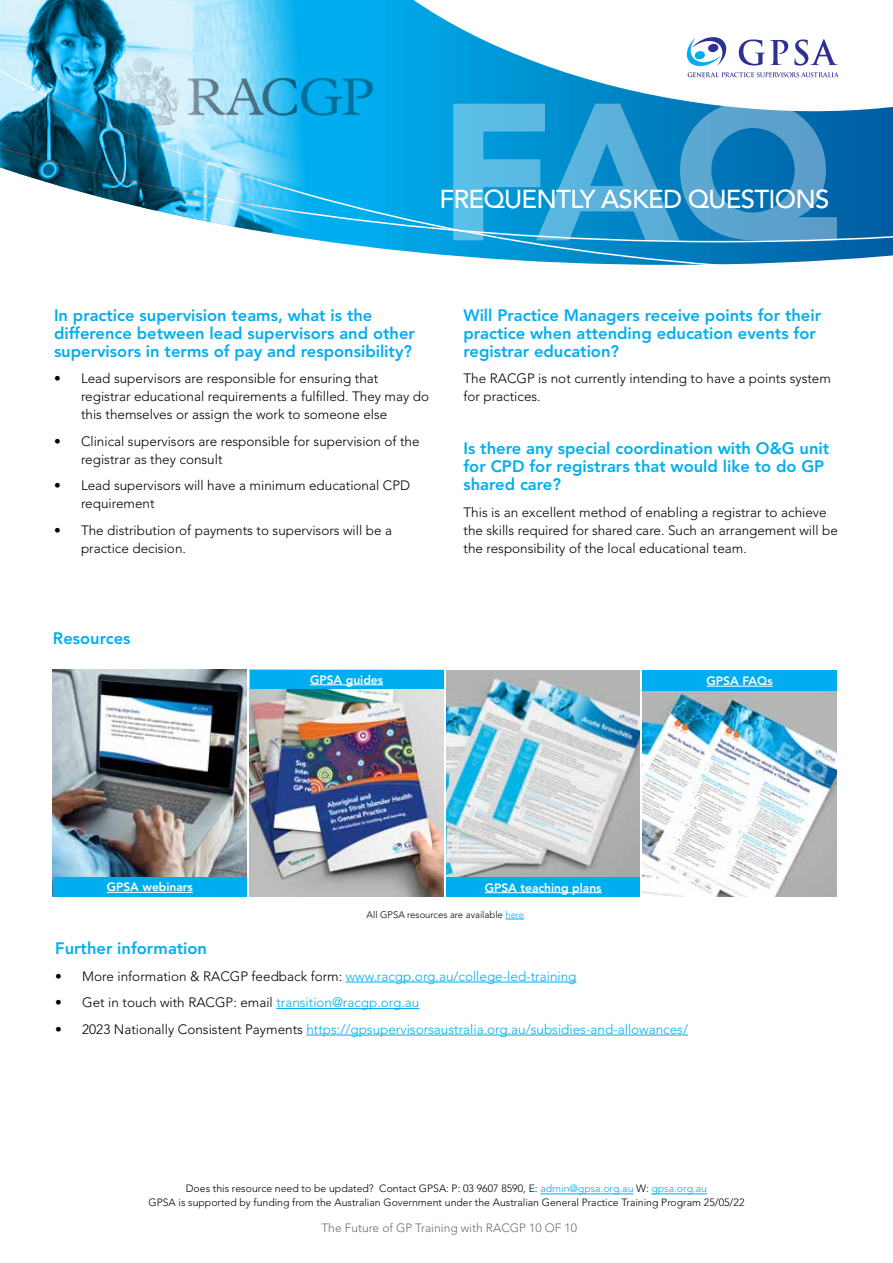
<style>
.page{position:relative;width:893px;height:1263px;background:#fff}
.page>*{position:absolute;margin:0;border:0;box-sizing:border-box;transform-origin:0 0}
.t1{font:900 192.9px "Avenir LT Std";color:#fff}
.t2{font:500 25.8px "Avenir LT Std";letter-spacing:-.03em;color:#fff}
.t3{font:800 16.5px/18px "Avenir LT Std";color:#00aeef}
.t4{font:300 13.5px/18px "Avenir LT Std";color:#000}
.t5{font:300 13.5px "Avenir LT Std";color:#00aeef}
.t6{font:800 12px "Avenir LT Std";color:#fff}
.t7{font:300 12px "Avenir LT Std";color:#6d6e71}
.t8{font:300 10.5px/13.5px "Avenir LT Std";color:#000;text-align:center}
.t9{font:300 9.45px "Avenir LT Std";color:#000}
.s1{color:#00aeef}
.s2{color:#000}
</style>
<div class="page">
<svg style="left:359px;top:136px;width:534px;height:129px;background:#0e8ac8"></svg>
<svg style="left:359px;top:0;width:534px;height:136px"></svg>
<svg style="left:687px;top:37px;width:39px;height:29px"></svg>
<svg style="left:688px;top:72px;width:151px;height:5px"></svg>
<svg style="left:739px;top:39px;width:49px;height:27px"></svg>
<svg style="left:794px;top:39px;width:44px;height:27px"></svg>
<img style="left:0;top:0;width:359px;height:246px">
<img style="left:107px;top:54px;width:272px;height:76px">
<img style="left:250px;top:688px;width:193px;height:208px">
<img style="left:446px;top:670px;width:194px;height:207px">
<img style="left:643px;top:690px;width:194px;height:207px">
<img style="left:53px;top:670px;width:194px;height:207px">
<div style="left:250px;top:670px;width:193px;height:18px;background:#00aeef"></div>
<hr style="left:310px;top:684px;width:73px;height:1px;background:#fff">
<div style="left:53px;top:877px;width:194px;height:19px;background:#00aeef"></div>
<hr style="left:107px;top:892px;width:86px;height:1px;background:#fff">
<div style="left:643px;top:670px;width:194px;height:20px;background:#00aeef"></div>
<hr style="left:707px;top:686px;width:66px;height:1px;background:#fff">
<div style="left:446px;top:877px;width:194px;height:20px;background:#00aeef"></div>
<hr style="left:485px;top:892px;width:117px;height:1px;background:#fff">
<svg style="left:505px;top:919px;width:19px;height:1px"></svg>
<hr style="left:651px;top:1193px;width:56px;height:1px;background:#00aeef">
<hr style="left:540px;top:1193px;width:94px;height:1px;background:#00aeef">
<hr style="left:346px;top:982px;width:230px;height:1px;background:#00aeef">
<hr style="left:276px;top:1008px;width:143px;height:1px;background:#00aeef">
<hr style="left:306px;top:1035px;width:382px;height:1px;background:#00aeef">
<h1 class="t1" style="left:438px;top:56px;width:401px">FAQ</h1>
<h2 class="t2" style="left:439px;top:184px;width:391px">FREQUENTLY ASKED QUESTIONS</h2>
<p class="t3" style="left:54px;top:306px;width:362px">In practice supervision teams, what is the difference between lead supervisors and other supervisors in terms of pay and responsibility?</p>
<p class="t4" style="left:81px;top:370px;width:350px;text-indent:-27px">• Lead supervisors are responsible for ensuring that registrar educational requirements a fulfilled. They may do this themselves or assign the work to someone else</p>
<p class="t4" style="left:81px;top:432px;width:340px;text-indent:-27px">• Clinical supervisors are responsible for supervision of the registrar as they consult</p>
<p class="t4" style="left:81px;top:477px;width:331px;text-indent:-27px">• Lead supervisors will have a minimum educational CPD requirement</p>
<p class="t4" style="left:81px;top:521px;width:313px;text-indent:-27px">• The distribution of payments to supervisors will be a practice decision.</p>
<p class="t3" style="left:463px;top:306px;width:359px">Will Practice Managers receive points for their practice when attending education events for registrar education?</p>
<p class="t4" style="left:463px;top:370px;width:369px">The RACGP is not currently intending to have a points system for practices.</p>
<p class="t3" style="left:463px;top:440px;width:367px">Is there any special coordination with O&amp;G unit for CPD for registrars that would like to do GP shared care?</p>
<p class="t4" style="left:463px;top:503px;width:376px">This is an excellent method of enabling a registrar to achieve the skills required for shared care. Such an arrangement will be the responsibility of the local educational team.</p>
<p class="t3" style="left:53px;top:629px;width:79px">Resources</p>
<p class="t6" style="left:310px;top:672px;width:75px">GPSA guides</p>
<p class="t6" style="left:707px;top:674px;width:68px">GPSA FAQs</p>
<p class="t6" style="left:107px;top:880px;width:88px">GPSA webinars</p>
<p class="t6" style="left:485px;top:880px;width:118px">GPSA teaching plans</p>
<p class="t9" style="left:367px;top:909px;width:159px">All GPSA resources are available <span class="s1">here</span></p>
<p class="t3" style="left:55px;top:939px;width:153px">Further information</p>
<p class="t5" style="left:55px;top:968px;width:523px"><span class="s2">• More information &amp; RACGP feedback form:</span> www.racgp.org.au/college-led-training</p>
<p class="t4" style="left:55px;top:993px;width:366px">• Get in touch with RACGP: email <span class="s1">transition@racgp.org.au</span></p>
<p class="t5" style="left:55px;top:1021px;width:634px"><span class="s2">• 2023 Nationally Consistent Payments</span> https://gpsupervisorsaustralia.org.au/subsidies-and-allowances/</p>
<p class="t8" style="left:149px;top:1182px;width:597px">Does this resource need to be updated? Contact GPSA: P: 03 9607 8590, E: <span class="s1">admin@gpsa.org.au</span> W: <span class="s1">gpsa.org.au<br></span>GPSA is supported by funding from the Australian Government under the Australian General Practice Training Program 25/05/22</p>
<p class="t7" style="left:321px;top:1220px;width:257px">The Future of GP Training with RACGP 10 OF 10</p>
</div>
